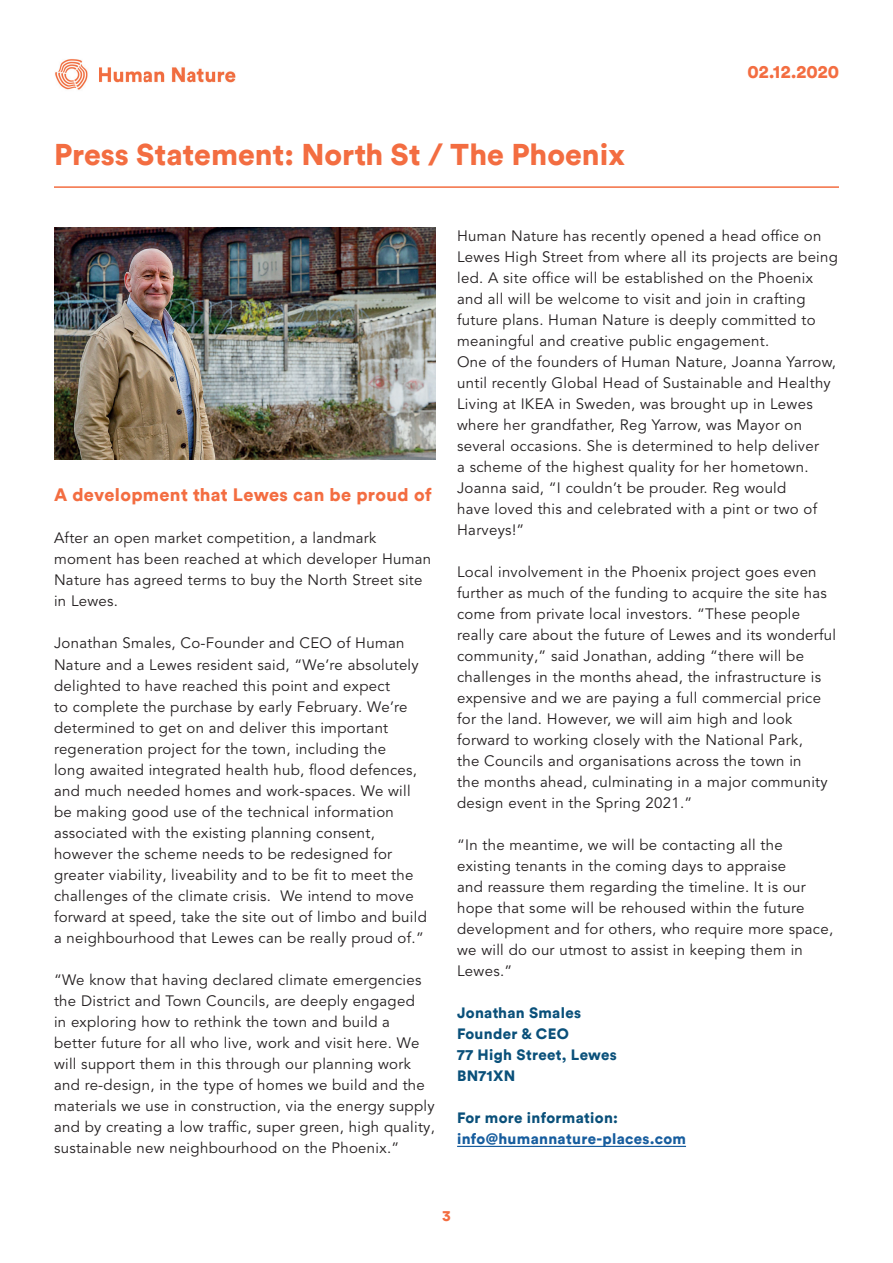
<style>
.page{position:relative;width:893px;height:1263px;background:#fff}
.page>*{position:absolute;margin:0;border:0;box-sizing:border-box;transform-origin:0 0}
.t1{font:900 30px "Circular";color:#f36d41}
.t2{font:900 18px "Circular";letter-spacing:.02em;color:#f36d41}
.t3{font:15px/21px "Avenir LT Pro";letter-spacing:.02em;color:#231f20}
.t4{font:900 15px/21px "Circular";letter-spacing:.02em;color:#0a507a}
.t5{font:900 15px "Circular";letter-spacing:.02em;color:#175d9e}
.t6{font:900 15px "Circular";color:#f36d41}
</style>
<div class="page">
<img style="left:55px;top:59px;width:180px;height:31px">
<hr style="left:54px;top:186px;width:785px;height:2px;background:#f36d41">
<hr style="left:457px;top:1146px;width:229px;height:1px;background:#175d9e">
<img style="left:54px;top:228px;width:382px;height:231px">
<h1 class="t1" style="left:54px;top:134px;width:572px">Press Statement: North St / The Phoenix</h1>
<p class="t2" style="left:747px;top:60px;width:93px">02.12.2020</p>
<p class="t2" style="left:54px;top:483px;width:379px">A development that Lewes can be proud of</p>
<p class="t3" style="left:54px;top:528px;width:379px">After an open market competition, a landmark moment has been reached at which developer Human Nature has agreed terms to buy the North Street site in Lewes.</p>
<p class="t3" style="left:54px;top:633px;width:374px">Jonathan Smales, Co-Founder and CEO of Human Nature and a Lewes resident said, “We’re absolutely delighted to have reached this point and expect<br>to complete the purchase by early February. We’re determined to get on and deliver this important regeneration project for the town, including the<br>long awaited integrated health hub, flood defences, and much needed homes and work-spaces. We will be making good use of the technical information associated with the existing planning consent, however the scheme needs to be redesigned for greater viability, liveability and to be fit to meet the challenges of the climate crisis. We intend to move forward at speed, take the site out of limbo and build a neighbourhood that Lewes can be really proud of.”</p>
<p class="t3" style="left:54px;top:969px;width:382px">“We know that having declared climate emergencies the District and Town Councils, are deeply engaged<br>in exploring how to rethink the town and build a better future for all who live, work and visit here. We will support them in this through our planning work and re-design, in the type of homes we build and the materials we use in construction, via the energy supply and by creating a low traffic, super green, high quality, sustainable new neighbourhood on the Phoenix.”</p>
<p class="t3" style="left:457px;top:226px;width:382px">Human Nature has recently opened a head office on Lewes High Street from where all its projects are being led. A site office will be established on the Phoenix and all will be welcome to visit and join in crafting future plans. Human Nature is deeply committed to meaningful and creative public engagement.<br>One of the founders of Human Nature, Joanna Yarrow, until recently Global Head of Sustainable and Healthy Living at IKEA in Sweden, was brought up in Lewes where her grandfather, Reg Yarrow, was Mayor on several occasions. She is determined to help deliver<br>a scheme of the highest quality for her hometown.<br>Joanna said, “I couldn’t be prouder. Reg would<br>have loved this and celebrated with a pint or two of Harveys!”</p>
<p class="t3" style="left:457px;top:562px;width:380px">Local involvement in the Phoenix project goes even further as much of the funding to acquire the site has come from private local investors. “These people really care about the future of Lewes and its wonderful community,” said Jonathan, adding “there will be challenges in the months ahead, the infrastructure is expensive and we are paying a full commercial price for the land. However, we will aim high and look forward to working closely with the National Park,<br>the Councils and organisations across the town in<br>the months ahead, culminating in a major community design event in the Spring 2021.”</p>
<p class="t3" style="left:457px;top:835px;width:378px">“In the meantime, we will be contacting all the existing tenants in the coming days to appraise<br>and reassure them regarding the timeline. It is our hope that some will be rehoused within the future development and for others, who require more space, we will do our utmost to assist in keeping them in Lewes.”</p>
<p class="t4" style="left:457px;top:1002px;width:161px">Jonathan Smales<br>Founder &amp; CEO<br>77 High Street, Lewes<br>BN71XN</p>
<p class="t4" style="left:457px;top:1107px;width:162px">For more information:</p>
<p class="t5" style="left:457px;top:1129px;width:230px">info@humannature-places.com</p>
<p class="t6" style="left:442px;top:1206px;width:10px">3</p>
</div>
